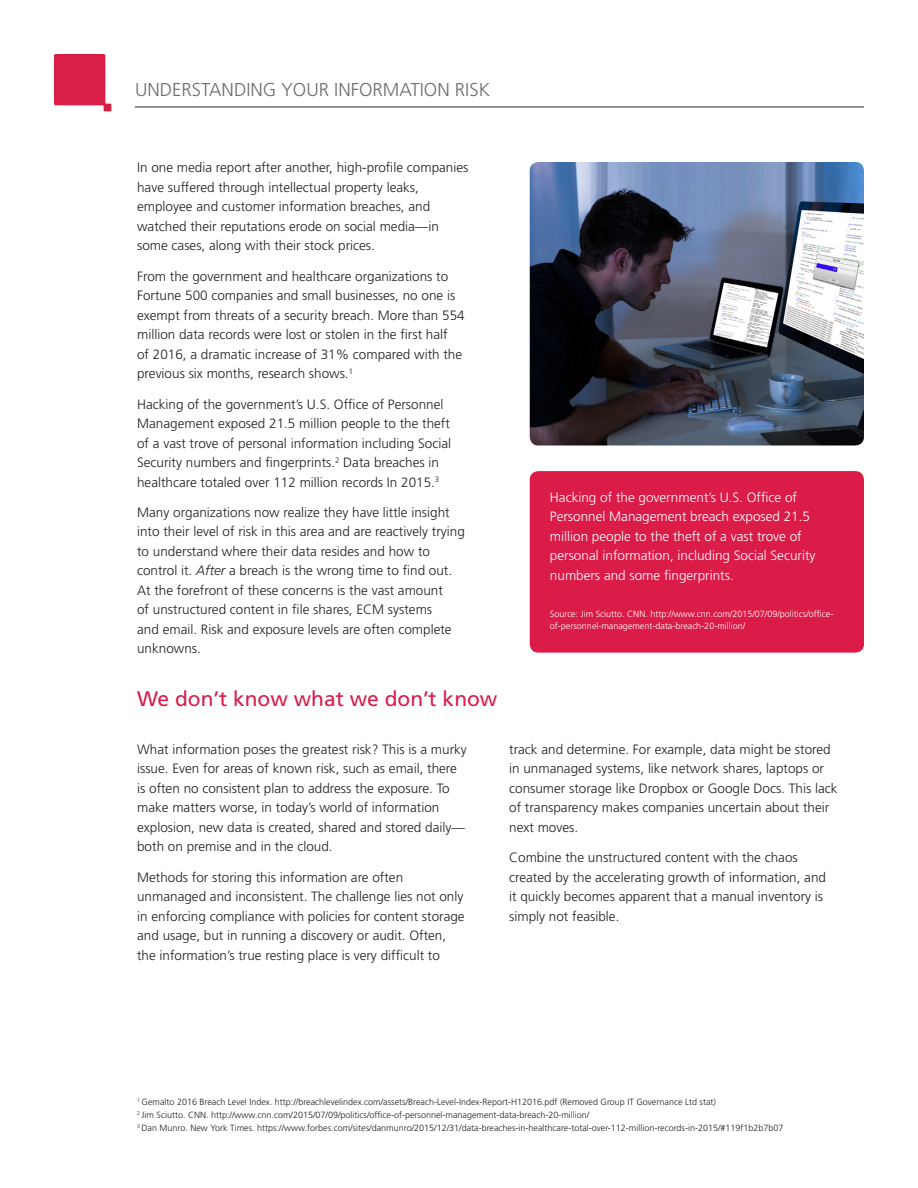
<style>
.page{position:relative;width:918px;height:1188px;background:#fff}
.page>*{position:absolute;margin:0;border:0;box-sizing:border-box;transform-origin:0 0}
.t1{font:21px "Frutiger";color:#db1c49}
.t2{font:300 18.6px "Frutiger";color:#6c6d70}
.t3{font:300 13.5px/19.5px "Frutiger";color:#231f20}
.t4{font:300 13.5px/19.5px "Frutiger";color:#fff}
.t5{font:300 9px "Frutiger";color:#231f20}
.t6{font:300 9px/12px "Frutiger";color:#fff}
.s1{font-style:italic}
</style>
<div class="page">
<div style="left:530px;top:471px;width:334px;height:182px;background:#db1c49;border-radius:9px"></div>
<img style="left:530px;top:162px;width:334px;height:284px">
<svg style="left:54px;top:54px;width:57px;height:57px"></svg>
<hr style="left:135px;top:106px;width:729px;height:2px;background:#6c6d70">
<p class="t2" style="left:135px;top:79px;width:357px">UNDERSTANDING YOUR INFORMATION RISK</p>
<p class="t3" style="left:137px;top:158px;width:333px">In one media report after another, high-profile companies have suffered through intellectual property leaks, employee and customer information breaches, and watched their reputations erode on social media—in some cases, along with their stock prices.</p>
<p class="t3" style="left:137px;top:266px;width:329px">From the government and healthcare organizations to Fortune 500 companies and small businesses, no one is exempt from threats of a security breach. More than 554 million data records were lost or stolen in the first half<br>of 2016, a dramatic increase of 31% compared with the previous six months, research shows.<sup>1</sup></p>
<p class="t3" style="left:137px;top:394px;width:316px">Hacking of the government’s U.S. Office of Personnel Management exposed 21.5 million people to the theft of a vast trove of personal information including Social Security numbers and fingerprints.<sup>2</sup> Data breaches in healthcare totaled over 112 million records In 2015.<sup>3</sup></p>
<p class="t3" style="left:137px;top:502px;width:329px">Many organizations now realize they have little insight into their level of risk in this area and are reactively trying to understand where their data resides and how to control it. <span class="s1">After</span> a breach is the wrong time to find out.<br>At the forefront of these concerns is the vast amount<br>of unstructured content in file shares, ECM systems<br>and email. Risk and exposure levels are often complete unknowns.</p>
<p class="t1" style="left:137px;top:686px;width:362px">We don’t know what we don’t know</p>
<p class="t4" style="left:550px;top:488px;width:267px">Hacking of the government’s U.S. Office of Personnel Management breach exposed 21.5 million people to the theft of a vast trove of personal information, including Social Security numbers and some fingerprints.</p>
<p class="t6" style="left:550px;top:608px;width:285px">Source: Jim Sciutto. CNN. http://www.cnn.com/2015/07/09/politics/office&shy;of-personnel-management-data-breach-20-million/</p>
<p class="t3" style="left:137px;top:739px;width:331px">What information poses the greatest risk? This is a murky issue. Even for areas of known risk, such as email, there is often no consistent plan to address the exposure. To make matters worse, in today’s world of information explosion, new data is created, shared and stored daily— both on premise and in the cloud.</p>
<p class="t3" style="left:137px;top:867px;width:329px">Methods for storing this information are often unmanaged and inconsistent. The challenge lies not only in enforcing compliance with policies for content storage and usage, but in running a discovery or audit. Often, the information’s true resting place is very difficult to</p>
<p class="t3" style="left:509px;top:739px;width:330px">track and determine. For example, data might be stored in unmanaged systems, like network shares, laptops or consumer storage like Dropbox or Google Docs. This lack of transparency makes companies uncertain about their next moves.</p>
<p class="t3" style="left:509px;top:848px;width:318px">Combine the unstructured content with the chaos created by the accelerating growth of information, and it quickly becomes apparent that a manual inventory is simply not feasible.</p>
<p class="t5" style="left:137px;top:1097px;width:580px"><sup>1</sup> Gemalto 2016 Breach Level Index. http://breachlevelindex.com/assets/Breach-Level-Index-Report-H12016.pdf (Removed Group IT Governance Ltd stat)</p>
<p class="t5" style="left:137px;top:1110px;width:454px"><sup>2</sup> Jim Sciutto. CNN. http://www.cnn.com/2015/07/09/politics/office-of-personnel-management-data-breach-20-million/</p>
<p class="t5" style="left:137px;top:1123px;width:648px"><sup>3</sup> Dan Munro. New York Times. https://www.forbes.com/sites/danmunro/2015/12/31/data-breaches-in-healthcare-total-over-112-million-records-in-2015/#119f1b2b7b07</p>
</div>
